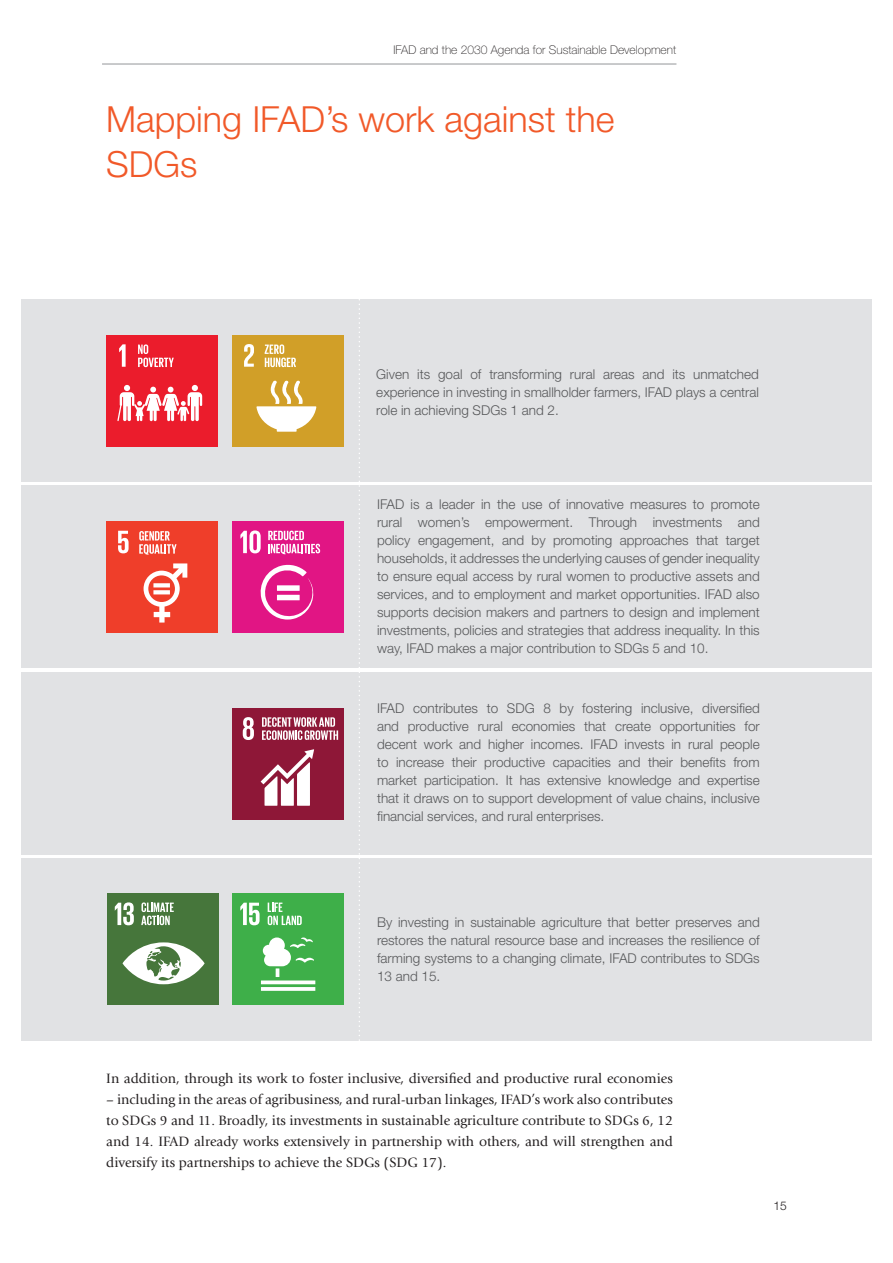
<style>
.page{position:relative;width:893px;height:1263px;background:#fff}
.page>*{position:absolute;margin:0;border:0;box-sizing:border-box;transform-origin:0 0}
.Section_heading{font:300 36px/45px "Helvetica Neue LT Std";color:#f15929}
.t1{font:14.1px/21px "Giovanni Std";color:#231f20;text-align:justify}
.Box_text{font:300 13.5px/18px "Helvetica Neue LT Std";color:#57585a;text-align:justify}
.t2{font:100 12px "Helvetica Neue LT Std";color:#231f20}
.t3{font:300 12px "Helvetica Neue LT Std";color:#231f20}
</style>
<div class="page">
<hr style="left:102px;top:64px;width:574px;height:1px;background:#939598">
<div style="left:21px;top:299px;width:851px;height:183px;background:#e1e2e4"></div>
<div style="left:21px;top:485px;width:851px;height:183px;background:#e1e2e4"></div>
<div style="left:21px;top:672px;width:851px;height:182px;background:#e1e2e4"></div>
<div style="left:21px;top:858px;width:851px;height:183px;background:#e1e2e4"></div>
<svg style="left:359px;top:299px;width:1px;height:742px"></svg>
<div style="left:106px;top:335px;width:111px;height:111px;background:#eb1c2c"></div>
<svg style="left:117px;top:385px;width:85px;height:37px"></svg>
<svg style="left:119px;top:344px;width:7px;height:23px"></svg>
<svg style="left:138px;top:344px;width:36px;height:23px"></svg>
<div style="left:232px;top:335px;width:111px;height:111px;background:#d19f28"></div>
<svg style="left:256px;top:380px;width:60px;height:52px"></svg>
<svg style="left:244px;top:344px;width:10px;height:23px"></svg>
<svg style="left:265px;top:344px;width:31px;height:23px"></svg>
<div style="left:106px;top:521px;width:111px;height:111px;background:#ef3e2a"></div>
<svg style="left:144px;top:563px;width:43px;height:59px"></svg>
<svg style="left:153px;top:583px;width:17px;height:4px"></svg>
<svg style="left:153px;top:590px;width:17px;height:4px"></svg>
<svg style="left:118px;top:531px;width:11px;height:22px"></svg>
<svg style="left:139px;top:531px;width:38px;height:24px"></svg>
<div style="left:232px;top:521px;width:111px;height:111px;background:#e11584"></div>
<svg style="left:260px;top:564px;width:54px;height:56px"></svg>
<div style="left:277px;top:585px;width:23px;height:6px;background:#fff"></div>
<svg style="left:240px;top:530px;width:21px;height:23px"></svg>
<svg style="left:268px;top:531px;width:52px;height:23px"></svg>
<div style="left:232px;top:708px;width:111px;height:111px;background:#8e1737"></div>
<svg style="left:261px;top:749px;width:53px;height:57px"></svg>
<svg style="left:243px;top:717px;width:11px;height:23px"></svg>
<svg style="left:262px;top:717px;width:76px;height:23px"></svg>
<div style="left:107px;top:893px;width:111px;height:111px;background:#46763b"></div>
<svg style="left:122px;top:942px;width:83px;height:42px"></svg>
<svg style="left:115px;top:902px;width:19px;height:23px"></svg>
<svg style="left:141px;top:902px;width:33px;height:23px"></svg>
<div style="left:232px;top:893px;width:111px;height:111px;background:#3eaf49"></div>
<svg style="left:261px;top:980px;width:54px;height:4px"></svg>
<svg style="left:261px;top:987px;width:54px;height:4px"></svg>
<svg style="left:263px;top:937px;width:51px;height:40px"></svg>
<svg style="left:240px;top:903px;width:20px;height:22px"></svg>
<svg style="left:268px;top:902px;width:34px;height:23px"></svg>
<p class="t2" style="left:393px;top:43px;width:284px">IFAD and the 2030 Agenda for Sustainable Development</p>
<p class="Section_heading" style="left:106px;top:96px;width:510px">Mapping IFAD’s work against the<br>SDGs</p>
<p class="Box_text" style="left:376px;top:365px;width:384px">Given its goal of transforming rural areas and its unmatched experience in investing in smallholder farmers, IFAD plays a central role in achieving SDGs 1 and 2.</p>
<p class="Box_text" style="left:377px;top:495px;width:384px">IFAD is a leader in the use of innovative measures to promote rural women’s empowerment. Through investments and policy engagement, and by promoting approaches that target households, it addresses the underlying causes of gender inequality to ensure equal access by rural women to productive assets and services, and to employment and market opportunities. IFAD also supports decision makers and partners to design and implement investments, policies and strategies that address inequality. In this way, IFAD makes a major contribution to SDGs 5 and 10.</p>
<p class="Box_text" style="left:377px;top:699px;width:384px">IFAD contributes to SDG 8 by fostering inclusive, diversified and productive rural economies that create opportunities for decent work and higher incomes. IFAD invests in rural people to increase their productive capacities and their benefits from market participation. It has extensive knowledge and expertise that it draws on to support development of value chains, inclusive financial services, and rural enterprises.</p>
<p class="Box_text" style="left:377px;top:913px;width:384px">By investing in sustainable agriculture that better preserves and restores the natural resource base and increases the resilience of farming systems to a changing climate, IFAD contributes to SDGs 13 and 15.</p>
<p class="t1" style="left:106px;top:1068px;width:568px">In addition, through its work to foster inclusive, diversified and productive rural economies</p>
<p class="t1" style="left:106px;top:1089px;width:568px">– including in the areas of agribusiness, and rural-urban linkages, IFAD’s work also contributes to SDGs 9 and 11. Broadly, its investments in sustainable agriculture contribute to SDGs 6, 12 and 14. IFAD already works extensively in partnership with others, and will strengthen and diversify its partnerships to achieve the SDGs (SDG 17).</p>
<p class="t3" style="left:773px;top:1198px;width:15px">15</p>
</div>
